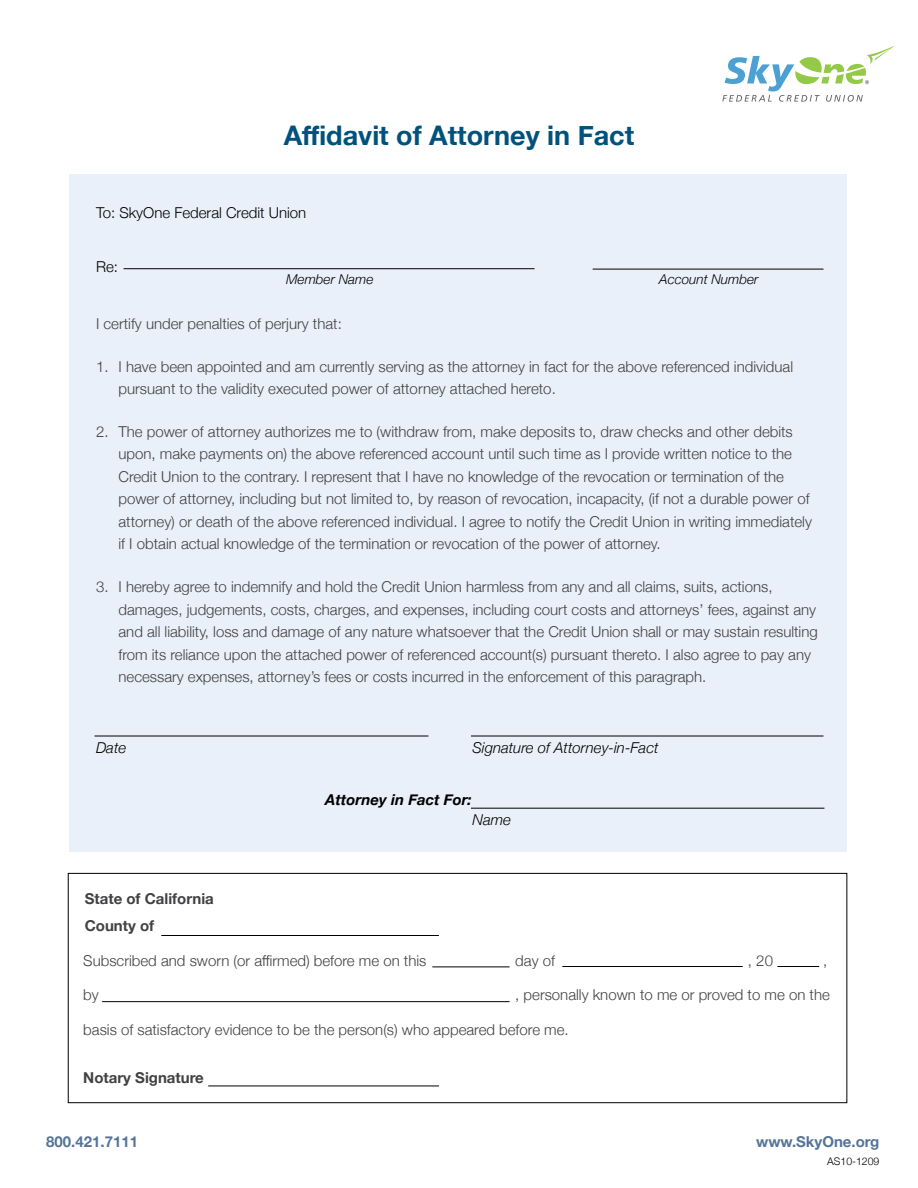
<style>
.page{position:relative;width:918px;height:1188px;background:#fff}
.page>*{position:absolute;margin:0;border:0;box-sizing:border-box;transform-origin:0 0}
.t1{font:700 27px "Helvetica Neue";color:#00527c}
.t2{font:300 15px/22.5px "Helvetica Neue";color:#414042}
.t3{font:700 15px/27px "Helvetica Neue";color:#414042}
.t4{font:italic 300 15px "Helvetica Neue";color:#000}
.t5{font:300 15px "Helvetica Neue";color:#000}
.t6{font:700 15px "Helvetica Neue";color:#557498}
.t7{font:italic 700 15px "Helvetica Neue";color:#000}
.t8{font:italic 300 13.5px "Helvetica Neue";color:#000}
.t9{font:300 10.5px "Helvetica Neue";color:#000}
</style>
<div class="page">
<div style="left:69px;top:174px;width:777px;height:677px;background:#eaf0f9"></div>
<hr style="left:124px;top:268px;width:411px;height:1px;background:#000">
<hr style="left:593px;top:269px;width:231px;height:1px;background:#000">
<hr style="left:94px;top:736px;width:334px;height:1px;background:#000">
<hr style="left:102px;top:1001px;width:408px;height:1px;background:#000">
<hr style="left:562px;top:966px;width:181px;height:1px;background:#000">
<hr style="left:432px;top:967px;width:78px;height:1px;background:#000">
<hr style="left:777px;top:966px;width:42px;height:1px;background:#000">
<div style="left:68px;top:873px;width:779px;height:230px;border:1px solid #000"></div>
<hr style="left:161px;top:935px;width:278px;height:1px;background:#000">
<hr style="left:208px;top:1086px;width:231px;height:1px;background:#000">
<hr style="left:471px;top:736px;width:353px;height:1px;background:#000">
<hr style="left:471px;top:808px;width:353px;height:1px;background:#000">
<svg style="left:722px;top:46px;width:172px;height:56px"></svg>
<h1 class="t1" style="left:284px;top:114px;width:352px">Affidavit of Attorney in Fact</h1>
<p class="t5" style="left:96px;top:201px;width:212px">To: SkyOne Federal Credit Union</p>
<p class="t5" style="left:96px;top:255px;width:23px">Re:</p>
<p class="t8" style="left:286px;top:269px;width:89px">Member Name</p>
<p class="t8" style="left:659px;top:269px;width:101px">Account Number</p>
<p class="t2" style="left:96px;top:312px;width:247px">I certify under penalties of perjury that:</p>
<p class="t2" style="left:118px;top:354px;width:676px;text-indent:-22px">1. I have been appointed and am currently serving as the attorney in fact for the above referenced individual pursuant to the validity executed power of attorney attached hereto.</p>
<p class="t2" style="left:118px;top:420px;width:695px;text-indent:-22px">2. The power of attorney authorizes me to (withdraw from, make deposits to, draw checks and other debits upon, make payments on) the above referenced account until such time as I provide written notice to the Credit Union to the contrary. I represent that I have no knowledge of the revocation or termination of the power of attorney, including but not limited to, by reason of revocation, incapacity, (if not a durable power of attorney) or death of the above referenced individual. I agree to notify the Credit Union in writing immediately if I obtain actual knowledge of the termination or revocation of the power of attorney.</p>
<p class="t2" style="left:118px;top:575px;width:701px;text-indent:-22px">3. I hereby agree to indemnify and hold the Credit Union harmless from any and all claims, suits, actions, damages, judgements, costs, charges, and expenses, including court costs and attorneys’ fees, against any and all liability, loss and damage of any nature whatsoever that the Credit Union shall or may sustain resulting from its reliance upon the attached power of referenced account(s) pursuant thereto. I also agree to pay any necessary expenses, attorney’s fees or costs incurred in the enforcement of this paragraph.</p>
<p class="t4" style="left:96px;top:736px;width:32px">Date</p>
<p class="t4" style="left:472px;top:736px;width:188px">Signature of Attorney-in-Fact</p>
<p class="t7" style="left:325px;top:788px;width:148px">Attorney in Fact For:</p>
<p class="t4" style="left:472px;top:808px;width:40px">Name</p>
<p class="t3" style="left:85px;top:886px;width:131px">State of California<br>County of</p>
<p class="t2" style="left:83px;top:948px;width:345px">Subscribed and sworn (or affirmed) before me on this</p>
<p class="t2" style="left:515px;top:948px;width:41px">day of</p>
<p class="t2" style="left:748px;top:948px;width:27px">, 20</p>
<p class="t2" style="left:823px;top:948px;width:6px">,</p>
<p class="t2" style="left:83px;top:983px;width:17px">by</p>
<p class="t2" style="left:515px;top:983px;width:316px">, personally known to me or proved to me on the</p>
<p class="t2" style="left:83px;top:1017px;width:487px">basis of satisfactory evidence to be the person(s) who appeared before me.</p>
<p class="t3" style="left:83px;top:1064px;width:122px">Notary Signature</p>
<p class="t6" style="left:46px;top:1130px;width:93px">800.421.7111</p>
<p class="t6" style="left:756px;top:1130px;width:125px">www.SkyOne.org</p>
<p class="t9" style="left:827px;top:1153px;width:54px">AS10-1209</p>
</div>
